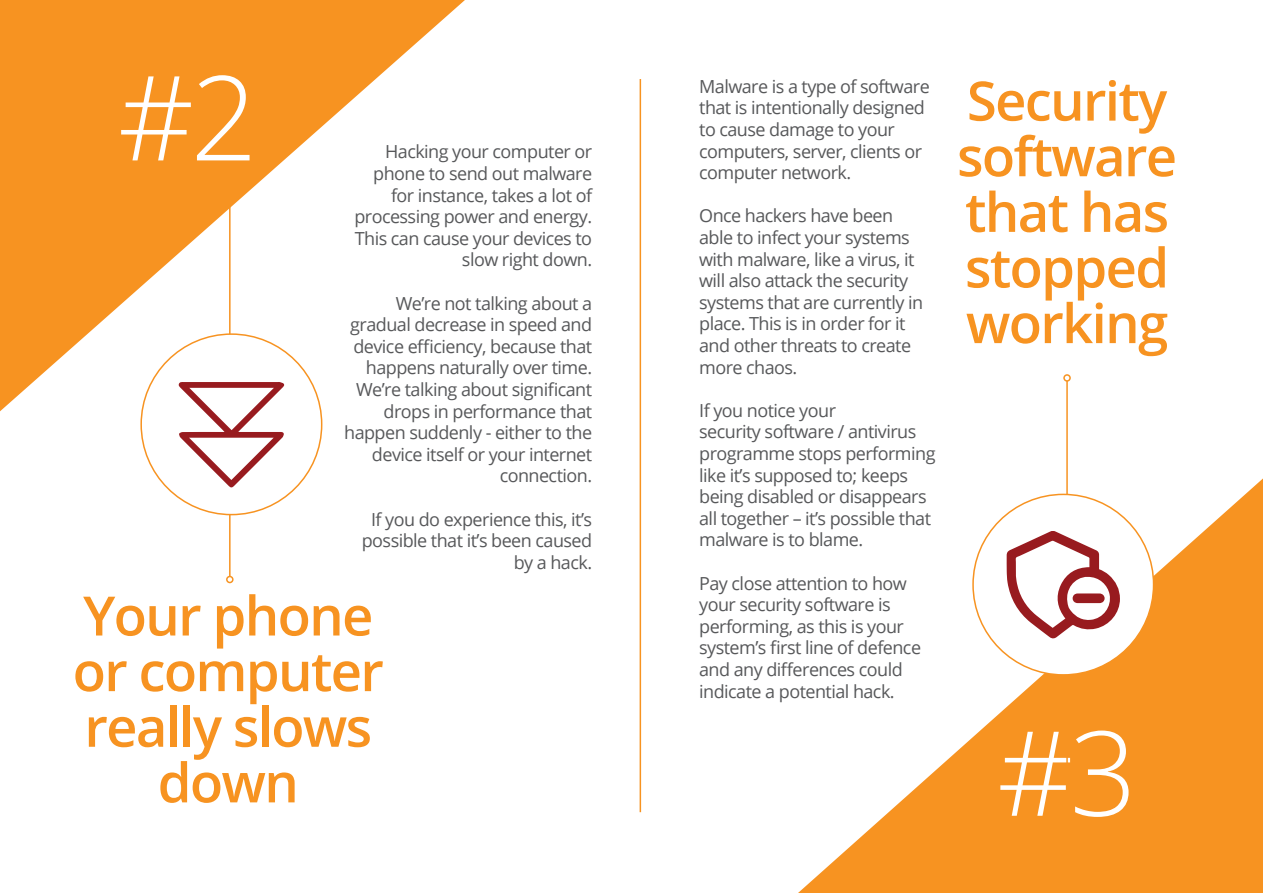
<style>
.page{position:relative;width:1263px;height:893px;background:#fff}
.page>*{position:absolute;margin:0;border:0;box-sizing:border-box;transform-origin:0 0}
.t1{font:300 117.6px "Open Sans";color:#fff}
.t2{font:600 54.3px/55.7px "Open Sans";letter-spacing:-.03em;color:#f79321;text-align:center}
.t3{font:18px/21.6px "Open Sans";letter-spacing:-.03em;color:#57585a}
</style>
<div class="page">
<svg style="left:0;top:0;width:465px;height:411px;fill:#f79321"></svg>
<hr style="left:229px;top:191px;width:2px;height:385px;background:#f79321">
<div style="left:226px;top:576px;width:8px;height:7px;border:2px solid #f79321;border-radius:50%"></div>
<div style="left:141px;top:334px;width:181px;height:181px;background:#fff;border-radius:50%"></div>
<svg style="left:178px;top:382px;width:107px;height:106px"></svg>
<svg style="left:798px;top:478px;width:465px;height:415px;fill:#f79321"></svg>
<hr style="left:1066px;top:381px;width:2px;height:385px;background:#f79321">
<div style="left:1063px;top:374px;width:8px;height:8px;border:2px solid #f79321;border-radius:50%"></div>
<div style="left:973px;top:494px;width:180px;height:181px;background:#fff;border-radius:50%"></div>
<hr style="left:640px;top:79px;width:1px;height:733px;background:#f79321">
<svg style="left:1006px;top:531px;width:114px;height:108px"></svg>
<h1 class="t1" style="left:118px;top:37px;width:141px">#2</h1>
<p class="t3" style="left:354px;top:141px;width:239px;text-align:right">Hacking your computer or phone to send out malware for instance, takes a lot of processing power and energy.<br>This can cause your devices to slow right down.</p>
<p class="t3" style="left:344px;top:292px;width:249px;text-align:right">We’re not talking about a gradual decrease in speed and device efficiency, because that happens naturally over time.<br>We’re talking about significant drops in performance that happen suddenly - either to the device itself or your internet connection.</p>
<p class="t3" style="left:362px;top:508px;width:232px;text-align:right">If you do experience this, it’s possible that it’s been caused by a hack.</p>
<h2 class="t2" style="left:73px;top:587px;width:313px">Your phone or computer really slows down</h2>
<p class="t3" style="left:699px;top:75px;width:232px">Malware is a type of software that is intentionally designed to cause damage to your computers, server, clients or computer network.</p>
<p class="t3" style="left:699px;top:205px;width:225px">Once hackers have been able to infect your systems with malware, like a virus, it will also attack the security systems that are currently in place. This is in order for it and other threats to create more chaos.</p>
<p class="t3" style="left:699px;top:399px;width:238px">If you notice your<br>security software / antivirus programme stops performing like it’s supposed to; keeps being disabled or disappears all together – it’s possible that malware is to blame.</p>
<p class="t3" style="left:699px;top:572px;width:223px">Pay close attention to how your security software is performing, as this is your system’s first line of defence and any differences could indicate a potential hack.</p>
<h2 class="t2" style="left:957px;top:72px;width:222px;text-align:left">Security software that has stopped working</h2>
<h1 class="t1" style="left:997px;top:692px;width:141px">#3</h1>
</div>
